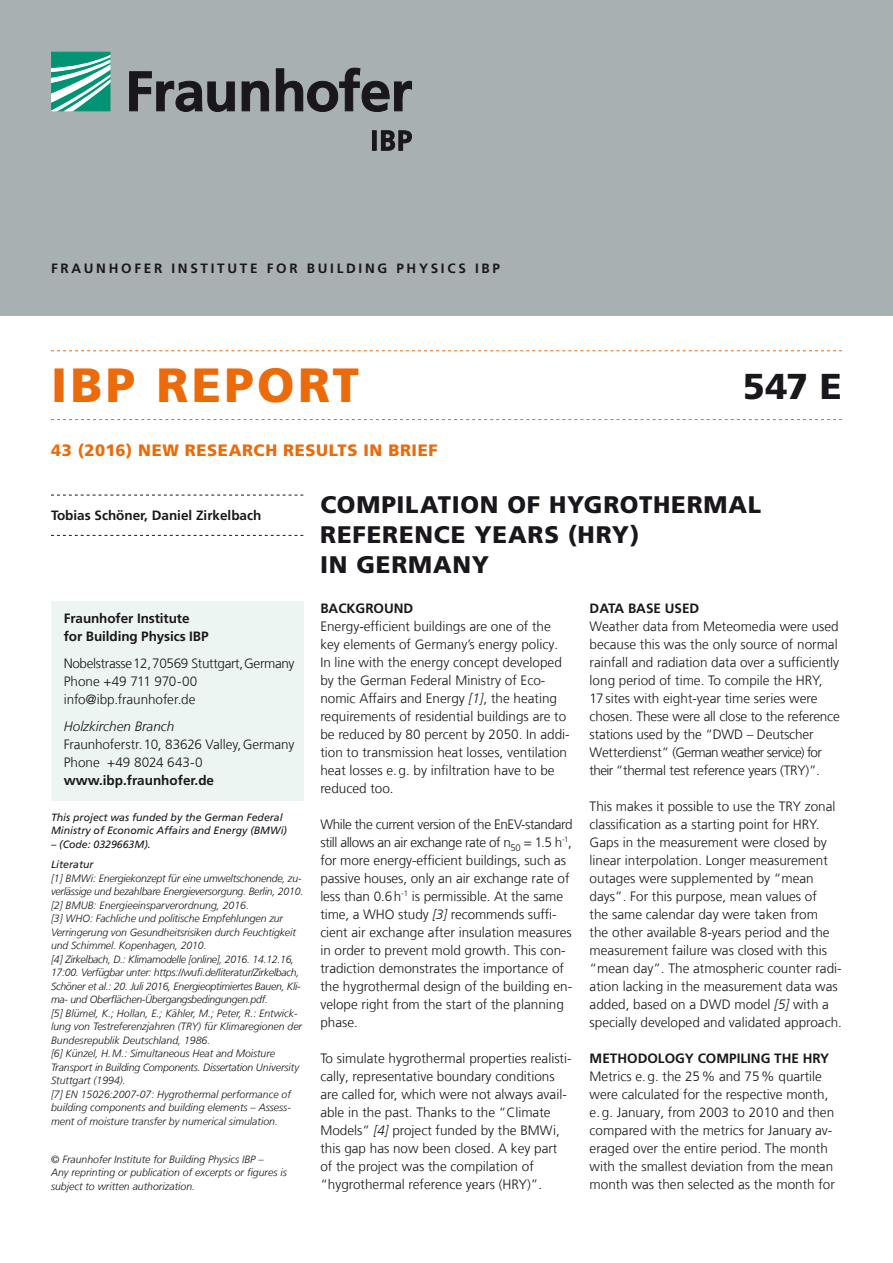
<style>
.page{position:relative;width:893px;height:1263px;background:#fff}
.page>*{position:absolute;margin:0;border:0;box-sizing:border-box;transform-origin:0 0}
.t1{font:900 48px "Frutiger LT Com";color:#eb6a0a}
.t2{font:900 36px "Frutiger LT Com";color:#1a171c}
.t3{font:900 24px/30px "Frutiger LT Com";letter-spacing:.03em;color:#1a171c}
.t4{font:900 16.5px "Frutiger LT Com";letter-spacing:.035em;color:#eb6a0a}
.t5{font:300 13.5px/18px "Frutiger LT Com";color:#1a171c}
.t6{font:700 13.5px/18px "Frutiger LT Com";color:#1a171c}
.t7{font:300 13.5px/18px "Frutiger LT Com";letter-spacing:-.025em;color:#1a171c}
.t8{font:700 13.5px "Frutiger LT Com";letter-spacing:.2em;color:#1a171c}
.t9{font:italic 300 13.5px "Frutiger LT Com";letter-spacing:-.005em;color:#1a171c}
.t10{font:italic 300 10.5px/13.5px "Frutiger LT Com";letter-spacing:-.005em;color:#1a171c}
.t11{font:italic 10.5px/13.5px "Frutiger LT Com";color:#1a171c}
.s1{font-style:normal}
.s2{font-style:italic}
</style>
<div class="page">
<div style="left:0;top:0;width:893px;height:315px;background:#a8b0b1"></div>
<svg style="left:51px;top:495px;width:252px;height:1px"></svg>
<svg style="left:51px;top:535px;width:252px;height:1px"></svg>
<svg style="left:52px;top:52px;width:58px;height:59px;background:#5cbaa6"></svg>
<svg style="left:129px;top:67px;width:283px;height:45px"></svg>
<svg style="left:372px;top:130px;width:40px;height:21px"></svg>
<svg style="left:51px;top:350px;width:791px;height:1px"></svg>
<svg style="left:51px;top:419px;width:791px;height:1px"></svg>
<div style="left:51px;top:602px;width:252px;height:199px;background:#ecf5f2"></div>
<p class="t6" style="left:51px;top:259px;width:23px">FRAUNHO</p>
<p class="t6" style="left:134px;top:259px;width:19px">FER</p>
<p class="t8" style="left:171px;top:260px;width:329px">IN STI TU Te f or Build ing phys ics I BP</p>
<h1 class="t1" style="left:51px;top:357px;width:140px">IBP REPORT</h1>
<p class="t4" style="left:51px;top:440px;width:388px">43 (2016) NEW RESEARCH RESULTS IN BRIEF</p>
<h2 class="t2" style="left:743px;top:364px;width:97px">547 E</h2>
<p class="t6" style="left:51px;top:506px;width:212px">Tobias Schöner, Daniel Zirkelbach</p>
<p class="t6" style="left:64px;top:609px;width:145px">Fraunhofer Institute for Building Physics IBP</p>
<p class="t7" style="left:64px;top:654px;width:232px">Nobelstrasse12,70569 Stuttgart,Germany<br>Phone +49 711 970-00 info@ibp.fraunhofer.de</p>
<p class="t9" style="left:64px;top:718px;width:112px">Holzkirchen Branch</p>
<p class="t5" style="left:64px;top:735px;width:232px">Fraunhoferstr.10, 83626 Valley,Germany<br>Phone +49 8024 643-0</p>
<p class="t6" style="left:64px;top:771px;width:152px">www.ibp.fraunhofer.de</p>
<p class="t11" style="left:51px;top:810px;width:238px">This project was funded by the German Federal<br>Ministry of Economic Affairs and Energy (BMWi)</p>
<p class="t11" style="left:51px;top:837px;width:101px">– (Code: 0329663M).</p>
<p class="t11" style="left:51px;top:858px;width:44px">Literatur</p>
<p class="t10" style="left:51px;top:871px;width:254px">[1] BMWi: Energiekonzept für eine umweltschonende, zu&shy;verlässige und bezahlbare Energieversorgung. Berlin, 2010. [2] BMUB: Energieeinsparverordnung, 2016.<br>[3] WHO: Fachliche und politische Empfehlungen zur Verringerung von Gesundheitsrisiken durch Feuchtigkeit und Schimmel. Kopenhagen, 2010.<br>[4] Zirkelbach, D.: Klimamodelle [online], 2016. 14.12.16, 17:00. Verfügbar unter: https://wufi.de/literatur/Zirkelbach, Schöner et al.: 20. Juli 2016, Energieoptimiertes Bauen, Kli&shy;ma- und Oberflächen-Übergangsbedingungen.pdf.<br>[5] Blümel, K.; Hollan, E.; Kähler, M.; Peter, R.: Entwick&shy;lung von Testreferenzjahren (TRY) für Klimaregionen der Bundesrepublik Deutschland, 1986.<br>[6] Künzel, H.M.: Simultaneous Heat and Moisture Transport in Building Components. Dissertation University Stuttgart (1994).<br>[7] EN 15026:2007-07: Hygrothermal performance of building components and building elements – Assess&shy;ment of moisture transfer by numerical simulation.</p>
<p class="t10" style="left:51px;top:1152px;width:237px"><span class="s1">©</span> Fraunhofer Institute for Building Physics IBP –<br>Any reprinting or publication of excerpts or figures is subject to written authorization.</p>
<h3 class="t3" style="left:320px;top:489px;width:442px">COMPILATION OF HYGROTHERMAL<br>REFERENCE YEARS (HRY)<br>IN GERMANY</h3>
<p class="t6" style="left:320px;top:599px;width:93px">Background</p>
<p class="t5" style="left:320px;top:617px;width:251px">Energy-efficient buildings are one of the key elements of Germany’s energy policy.<br>In line with the energy concept developed by the German Federal Ministry of Eco&shy;nomic Affairs and Energy <span class="s2">[1]</span>, the heating requirements of residential buildings are to be reduced by 80 percent by 2050. In addi&shy;tion to transmission heat losses, ventilation heat losses e.g. by infiltration have to be reduced too.</p>
<p class="t5" style="left:320px;top:815px;width:254px">While the current version of the EnEV-standard still allows an air exchange rate of n<sub>50</sub> = 1.5 h<sup>-1</sup>, for more energy-efficient buildings, such as passive houses, only an air exchange rate of less than 0.6h<sup>-1</sup> is permissible. At the same time, a WHO study <span class="s2">[3]</span> recommends suffi&shy;cient air exchange after insulation measures in order to prevent mold growth. This con&shy;tradiction demonstrates the importance of the hygrothermal design of the building en&shy;velope right from the start of the planning phase.</p>
<p class="t5" style="left:320px;top:1049px;width:253px">To simulate hygrothermal properties realisti&shy;cally, representative boundary conditions are called for, which were not always avail&shy;able in the past. Thanks to the “Climate Models” <span class="s2">[4]</span> project funded by the BMWi, this gap has now been closed. A key part of the project was the compilation of “hygrothermal reference years (HRY)”.</p>
<p class="t6" style="left:590px;top:599px;width:109px">Data base used</p>
<p class="t5" style="left:590px;top:617px;width:252px">Weather data from Meteomedia were used because this was the only source of normal rainfall and radiation data over a sufficiently long period of time. To compile the HRY, 17sites with eight-year time series were chosen. These were all close to the reference stations used by the “DWD – Deutscher Wetterdienst” (German weather service) for their “thermal test reference years (TRY)”.</p>
<p class="t5" style="left:590px;top:797px;width:254px">This makes it possible to use the TRY zonal classification as a starting point for HRY.<br>Gaps in the measurement were closed by linear interpolation. Longer measurement outages were supplemented by “mean days”. For this purpose, mean values of<br>the same calendar day were taken from<br>the other available 8-years period and the measurement failure was closed with this “mean day”. The atmospheric counter radi&shy;ation lacking in the measurement data was added, based on a DWD model <span class="s2">[5]</span> with a specially developed and validated approach.</p>
<p class="t6" style="left:590px;top:1049px;width:223px">Methodology com piling the HRY</p>
<p class="t5" style="left:590px;top:1067px;width:247px">Metrics e.g. the 25% and 75% quartile were calculated for the respective month, e.g. January, from 2003 to 2010 and then compared with the metrics for January av&shy;eraged over the entire period. The month with the smallest deviation from the mean month was then selected as the month for</p>
</div>
